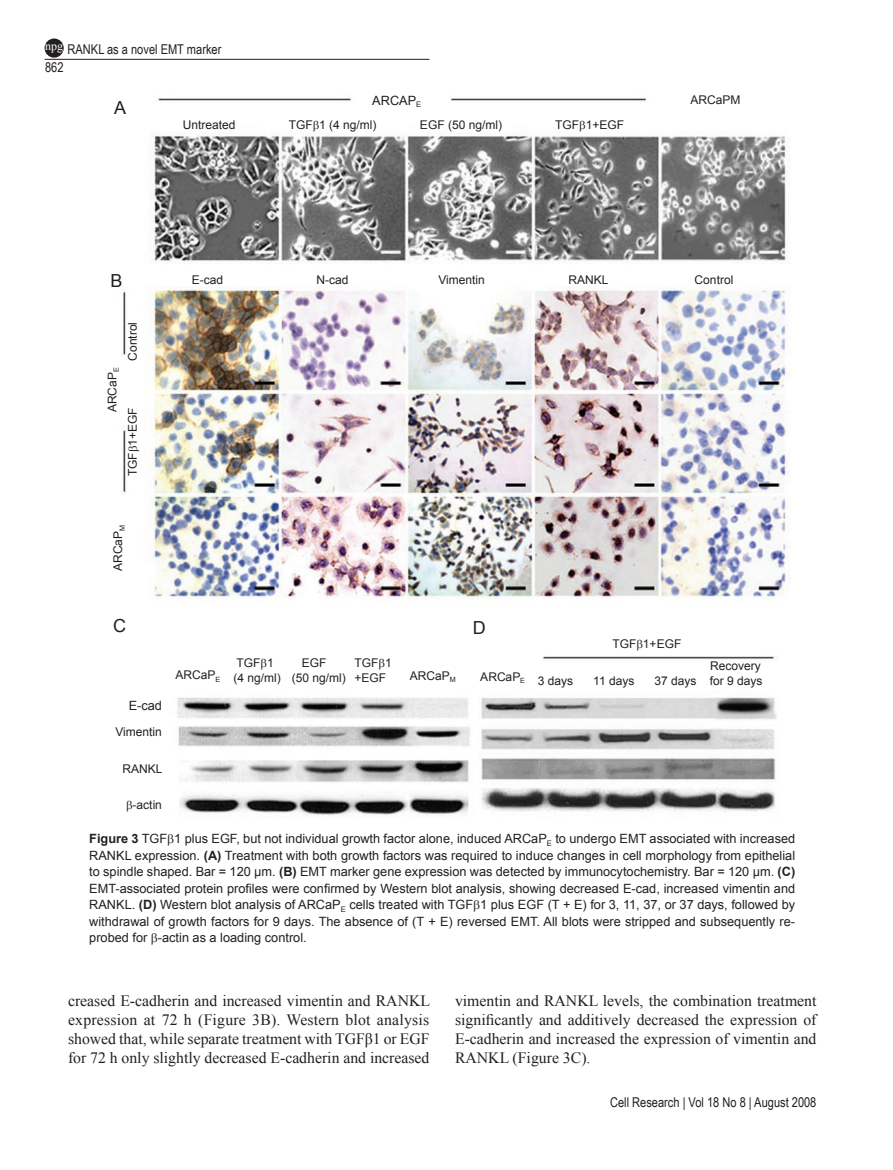
<style>
.page{position:relative;width:893px;height:1170px;background:#fff}
.page>*{position:absolute;margin:0;border:0;box-sizing:border-box;transform-origin:0 0}
.t1{font:18px "Arial MT2";color:#231f20}
.t2{font:15.75px/18.8px "Times New Roman PSMT2";color:#231f20}
.t3{font:15.75px/18.8px "Times New Roman";color:#231f20}
.t4{font:13.5px "Arial Narrow";color:#231f20}
.t5{font:12.75px/16.5px "Arial MT2";color:#231f20;text-align:justify}
.t6{font:12.75px "Arial";color:#231f20}
.t7{font:12px/15px "Arial MT2";color:#231f20}
.t8{font:12px "Times New Roman PSMT2";color:#fff}
.s1{font-family:"Arial";font-weight:700}
</style>
<div class="page">
<hr style="left:45px;top:59px;width:384px;height:1px;background:#231f20">
<div style="left:45px;top:39px;width:18px;height:18px;background:#231f20;border-radius:50%"></div>
<div style="left:45px;top:38px;width:19px;height:20px;border:2px solid #231f20;border-radius:50%"></div>
<img style="left:123px;top:98px;width:667px;height:718px">
<svg style="left:313px;top:121px;width:6px;height:11px"></svg>
<svg style="left:580px;top:121px;width:5px;height:11px"></svg>
<svg style="left:129px;top:446px;width:11px;height:5px"></svg>
<svg style="left:261px;top:658px;width:6px;height:11px"></svg>
<svg style="left:379px;top:658px;width:6px;height:11px"></svg>
<svg style="left:637px;top:640px;width:5px;height:11px"></svg>
<svg style="left:127px;top:800px;width:5px;height:11px"></svg>
<p class="t8" style="left:45px;top:38px;width:19px">npg</p>
<p class="t4" style="left:68px;top:40px;width:155px">RANKL as a novel EMT marker</p>
<p class="t4" style="left:45px;top:57px;width:20px">862</p>
<h1 class="t1" style="left:114px;top:96px;width:14px">A</h1>
<p class="t5" style="left:372px;top:92px;width:51px">ARCAP<sub>E</sub></p>
<p class="t7" style="left:183px;top:118px;width:54px">Untreated</p>
<p class="t7" style="left:289px;top:118px;width:89px">TGF 1 (4 ng/ml)</p>
<p class="t7" style="left:420px;top:118px;width:84px">EGF (50 ng/ml)</p>
<p class="t7" style="left:555px;top:118px;width:70px">TGF 1+EGF</p>
<p class="t7" style="left:691px;top:93px;width:52px">ARCaPM</p>
<h1 class="t1" style="left:111px;top:268px;width:14px">B</h1>
<p class="t7" style="left:105px;top:412px;width:46px;rotate:-90deg">ARCaP<sub>E</sub></p>
<p class="t7" style="left:125px;top:361px;width:40px;rotate:-90deg">Control</p>
<p class="t7" style="left:125px;top:476px;width:70px;rotate:-90deg">TGF 1+EGF</p>
<p class="t7" style="left:111px;top:571px;width:48px;rotate:-90deg">ARCaP<sub>M</sub></p>
<p class="t7" style="left:192px;top:272px;width:33px">E-cad</p>
<p class="t7" style="left:317px;top:272px;width:34px">N-cad</p>
<p class="t7" style="left:439px;top:272px;width:48px">Vimentin</p>
<p class="t7" style="left:568px;top:272px;width:42px">RANKL</p>
<p class="t7" style="left:695px;top:272px;width:40px">Control</p>
<h1 class="t1" style="left:113px;top:614px;width:14px">C</h1>
<h1 class="t1" style="left:473px;top:616px;width:14px">D</h1>
<p class="t5" style="left:129px;top:697px;width:35px">E-cad</p>
<p class="t7" style="left:116px;top:724px;width:48px">Vimentin</p>
<p class="t7" style="left:122px;top:761px;width:42px">RANKL</p>
<p class="t7" style="left:133px;top:797px;width:31px">-actin</p>
<p class="t7" style="left:175px;top:667px;width:46px">ARCaP<sub>E</sub></p>
<p class="t7" style="left:233px;top:655px;width:49px">TGF 1 (4 ng/ml)</p>
<p class="t7" style="left:292px;top:655px;width:56px;text-indent:10px">EGF (50 ng/ml)</p>
<p class="t7" style="left:355px;top:655px;width:39px">TGF 1 +EGF</p>
<p class="t7" style="left:410px;top:668px;width:48px">ARCaP<sub>M</sub></p>
<p class="t7" style="left:480px;top:669px;width:46px">ARCaP<sub>E</sub></p>
<p class="t7" style="left:612px;top:636px;width:70px">TGF 1+EGF</p>
<p class="t7" style="left:710px;top:658px;width:52px">Recovery</p>
<p class="t7" style="left:538px;top:673px;width:37px">3 days</p>
<p class="t7" style="left:593px;top:673px;width:43px">11 days</p>
<p class="t7" style="left:654px;top:673px;width:110px">37 days for 9 days</p>
<p class="t5" style="left:89px;top:830px;width:707px"><span class="s1">Figure 3</span> TGF 1 plus EGF, but not individual growth factor alone, induced ARCaP<sub>E</sub> to undergo EMT associated with increased RANKL expression. <span class="s1">(A)</span> Treatment with both growth factors was required to induce changes in cell morphology from epithelial to spindle shaped. Bar = 120 µm. <span class="s1">(B)</span> EMT marker gene expression was detected by immunocytochemistry. Bar = 120 µm. <span class="s1">(C)</span></p>
<p class="t6" style="left:89px;top:879px;width:707px">EMT-associated protein profiles were confirmed by Western blot analysis, showing decreased E-cad, increased vimentin and</p>
<p class="t5" style="left:89px;top:896px;width:707px">RANKL. <span class="s1">(D)</span> Western blot analysis of ARCaP<sub>E</sub> cells treated with TGF 1 plus EGF (T + E) for 3, 11, 37, or 37 days, followed by withdrawal of growth factors for 9 days. The absence of (T + E) reversed EMT. All blots were stripped and subsequently re&shy;probed for -actin as a loading control.</p>
<p class="t2" style="left:68px;top:991px;width:363px">creased E-cadherin and increased vimentin and RANKL</p>
<p class="t3" style="left:68px;top:1010px;width:363px">expression at 72 h (Figure 3B). Western blot analysis showed that, while separate treatment with TGFβ1 or EGF</p>
<p class="t2" style="left:68px;top:1047px;width:363px">for 72 h only slightly decreased E-cadherin and increased</p>
<p class="t2" style="left:455px;top:991px;width:363px">vimentin and RANKL levels, the combination treatment</p>
<p class="t3" style="left:455px;top:1010px;width:363px">significantly and additively decreased the expression of</p>
<p class="t2" style="left:455px;top:1028px;width:363px">E-cadherin and increased the expression of vimentin and<br>RANKL (Figure 3C).</p>
<p class="t4" style="left:610px;top:1092px;width:208px">Cell Research | Vol 18 No 8 | August 2008</p>
</div>
